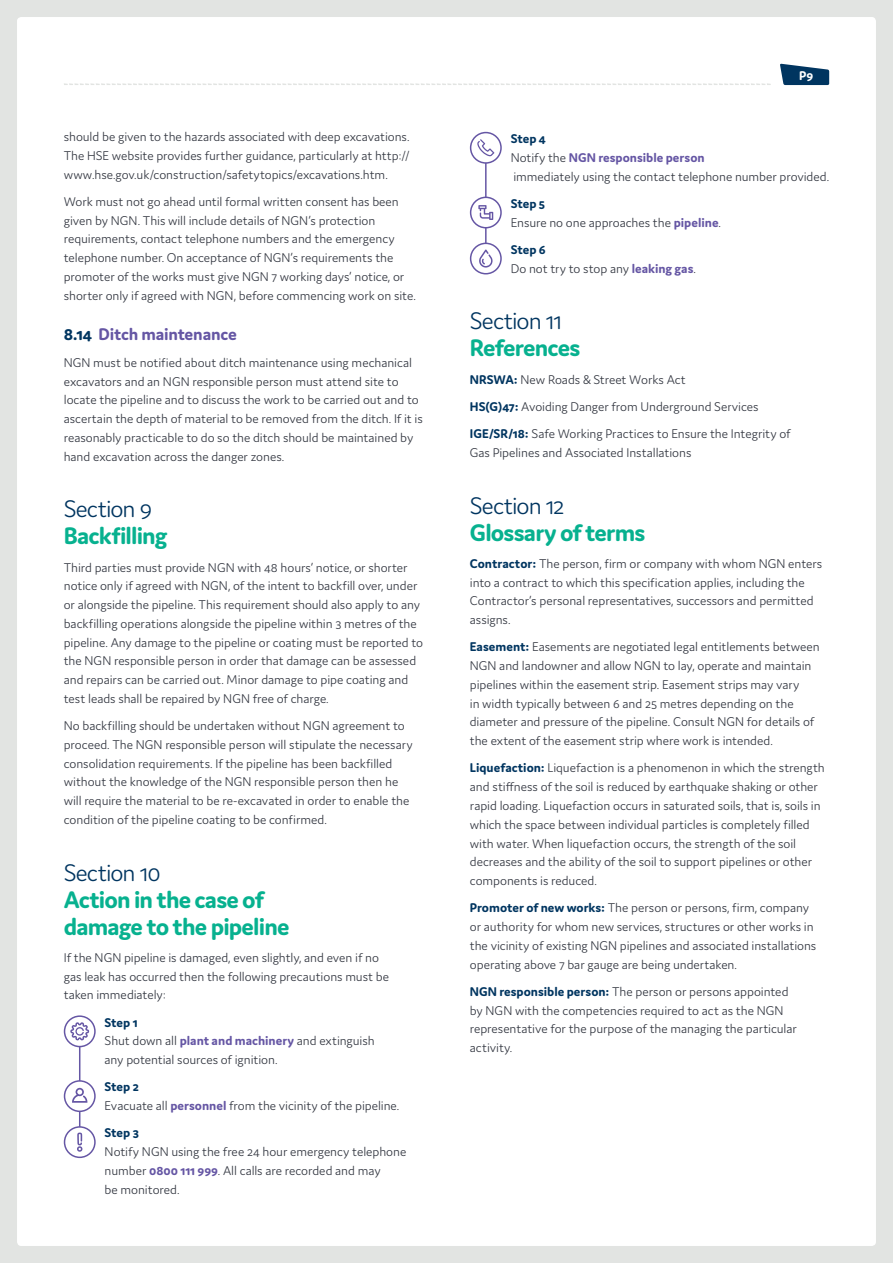
<style>
.page{position:relative;width:893px;height:1263px;background:#e2e4e2}
.page>*{position:absolute;margin:0;border:0;box-sizing:border-box;transform-origin:0 0}
.Subhead_1{font:700 25.5px/27px "Domus";letter-spacing:-.03em;color:#07b18f}
.Subhead_2{font:700 18px "Domus";letter-spacing:-.015em;color:#6556a4}
.Body{font:300 13.5px/18.8px "Domus";letter-spacing:-.005em;color:#323640}
.t1{font:700 13.5px "Domus";color:#fff}
.s1{color:#003560}
.s2{font-weight:300;color:#003560}
.s3{font-weight:700;color:#003560}
.s4{font-weight:700;color:#6556a4}
</style>
<div class="page">
<div style="left:17px;top:17px;width:859px;height:1229px;background:#fff;border-radius:4px"></div>
<svg style="left:780px;top:64px;width:49px;height:21px"></svg>
<svg style="left:64px;top:83px;width:707px;height:2px"></svg>
<hr style="left:79px;top:1036px;width:1px;height:105px;background:#6556a4">
<hr style="left:485px;top:140px;width:2px;height:118px;background:#6556a4">
<svg style="left:65px;top:1016px;width:30px;height:30px"></svg>
<div style="left:64px;top:1015px;width:32px;height:32px;border:2px solid #6556a4;border-radius:50%"></div>
<svg style="left:70px;top:1022px;width:19px;height:18px"></svg>
<div style="left:65px;top:1081px;width:30px;height:30px;background:#fff;border-radius:50%"></div>
<div style="left:64px;top:1080px;width:32px;height:32px;border:2px solid #6556a4;border-radius:50%"></div>
<svg style="left:72px;top:1088px;width:15px;height:15px"></svg>
<div style="left:65px;top:1127px;width:30px;height:30px;background:#fff;border-radius:50%"></div>
<div style="left:64px;top:1126px;width:32px;height:32px;border:2px solid #6556a4;border-radius:50%"></div>
<svg style="left:77px;top:1132px;width:5px;height:20px"></svg>
<div style="left:471px;top:133px;width:30px;height:30px;background:#fff;border-radius:50%"></div>
<div style="left:470px;top:132px;width:32px;height:32px;border:2px solid #6556a4;border-radius:50%"></div>
<svg style="left:477px;top:139px;width:17px;height:17px"></svg>
<div style="left:471px;top:197px;width:30px;height:31px;background:#fff;border-radius:50%"></div>
<div style="left:470px;top:197px;width:32px;height:31px;border:2px solid #6556a4;border-radius:50%"></div>
<svg style="left:478px;top:205px;width:15px;height:15px"></svg>
<div style="left:471px;top:243px;width:30px;height:31px;background:#fff;border-radius:50%"></div>
<div style="left:470px;top:243px;width:32px;height:31px;border:2px solid #6556a4;border-radius:50%"></div>
<svg style="left:479px;top:249px;width:14px;height:19px"></svg>
<p class="Body" style="left:64px;top:127px;width:347px;text-align:justify">should be given to the hazards associated with deep excavations.<br>The HSE website provides further guidance, particularly at http:// www.hse.gov.uk/construction/safetytopics/excavations.htm.</p>
<p class="Body" style="left:64px;top:192px;width:354px">Work must not go ahead until formal written consent has been given by NGN. This will include details of NGN’s protection requirements, contact telephone numbers and the emergency telephone number. On acceptance of NGN’s requirements the promoter of the works must give NGN 7 working days’ notice, or shorter only if agreed with NGN, before commencing work on site.</p>
<p class="Subhead_2" style="left:64px;top:324px;width:175px"><span class="s1">8.14</span> Ditch maintenance</p>
<p class="Body" style="left:64px;top:353px;width:361px">NGN must be notified about ditch maintenance using mechanical excavators and an NGN responsible person must attend site to locate the pipeline and to discuss the work to be carried out and to ascertain the depth of material to be removed from the ditch. If it is reasonably practicable to do so the ditch should be maintained by hand excavation across the danger zones.</p>
<p class="Subhead_1" style="left:64px;top:495px;width:105px"><span class="s2">Section 9<br></span>Backfilling</p>
<p class="Body" style="left:64px;top:558px;width:361px">Third parties must provide NGN with 48 hours’ notice, or shorter notice only if agreed with NGN, of the intent to backfill over, under or alongside the pipeline. This requirement should also apply to any backfilling operations alongside the pipeline within 3 metres of the pipeline. Any damage to the pipeline or coating must be reported to the NGN responsible person in order that damage can be assessed and repairs can be carried out. Minor damage to pipe coating and test leads shall be repaired by NGN free of charge.</p>
<p class="Body" style="left:64px;top:716px;width:350px">No backfilling should be undertaken without NGN agreement to proceed. The NGN responsible person will stipulate the necessary consolidation requirements. If the pipeline has been backfilled without the knowledge of the NGN responsible person then he will require the material to be re-excavated in order to enable the condition of the pipeline coating to be confirmed.</p>
<p class="Subhead_1" style="left:64px;top:858px;width:227px"><span class="s2">Section 10<br></span>Action in the case of damage to the pipeline</p>
<p class="Body" style="left:64px;top:948px;width:327px">If the NGN pipeline is damaged, even slightly, and even if no gas leak has occurred then the following precautions must be taken immediately:</p>
<p class="Body" style="left:105px;top:1013px;width:272px"><span class="s3">Step 1<br></span>Shut down all <span class="s4">plant and machinery</span> and extinguish any potential sources of ignition.</p>
<p class="Body" style="left:105px;top:1077px;width:296px"><span class="s3">Step 2<br></span>Evacuate all <span class="s4">personnel</span> from the vicinity of the pipeline.</p>
<p class="Body" style="left:105px;top:1123px;width:303px"><span class="s3">Step 3<br></span>Notify NGN using the free 24 hour emergency telephone number <span class="s4">0800 111 999</span>. All calls are recorded and may<br>be monitored.</p>
<p class="t1" style="left:799px;top:68px;width:16px">P9</p>
<p class="Body" style="left:511px;top:129px;width:320px"><span class="s3">Step 4<br></span>Notify the <span class="s4">NGN responsible person<br></span>immediately using the contact telephone number provided.</p>
<p class="Body" style="left:511px;top:194px;width:212px"><span class="s3">Step 5<br></span>Ensure no one approaches the <span class="s4">pipeline</span>.</p>
<p class="Body" style="left:511px;top:240px;width:187px"><span class="s3">Step 6<br></span>Do not try to stop any <span class="s4">leaking gas</span>.</p>
<p class="Subhead_1" style="left:470px;top:307px;width:112px"><span class="s2">Section 11<br></span>References</p>
<p class="Body" style="left:470px;top:370px;width:218px"><span class="s3">NRSWA:</span> New Roads &amp; Street Works Act</p>
<p class="Body" style="left:470px;top:397px;width:290px"><span class="s3">HS(G)47:</span> Avoiding Danger from Underground Services</p>
<p class="Body" style="left:470px;top:424px;width:322px"><span class="s3">IGE/SR/18:</span> Safe Working Practices to Ensure the Integrity of<br>Gas Pipelines and Associated Installations</p>
<p class="Subhead_1" style="left:470px;top:491px;width:177px"><span class="s2">Section 12<br></span>Glossary of terms</p>
<p class="Body" style="left:470px;top:554px;width:354px"><span class="s3">Contractor:</span> The person, firm or company with whom NGN enters into a contract to which this specification applies, including the Contractor’s personal representatives, successors and permitted assigns.</p>
<p class="Body" style="left:470px;top:638px;width:351px"><span class="s3">Easement:</span> Easements are negotiated legal entitlements between NGN and landowner and allow NGN to lay, operate and maintain pipelines within the easement strip. Easement strips may vary<br>in width typically between 6 and 25 metres depending on the diameter and pressure of the pipeline. Consult NGN for details of the extent of the easement strip where work is intended.</p>
<p class="Body" style="left:470px;top:759px;width:356px"><span class="s3">Liquefaction:</span> Liquefaction is a phenomenon in which the strength and stiffness of the soil is reduced by earthquake shaking or other rapid loading. Liquefaction occurs in saturated soils, that is, soils in which the space between individual particles is completely filled with water. When liquefaction occurs, the strength of the soil decreases and the ability of the soil to support pipelines or other components is reduced.</p>
<p class="Body" style="left:470px;top:898px;width:348px"><span class="s3">Promoter of new works:</span> The person or persons, firm, company or authority for whom new services, structures or other works in the vicinity of existing NGN pipelines and associated installations operating above 7 bar gauge are being undertaken.</p>
<p class="Body" style="left:470px;top:982px;width:328px"><span class="s3">NGN responsible person:</span> The person or persons appointed by NGN with the competencies required to act as the NGN representative for the purpose of the managing the particular activity.</p>
</div>
